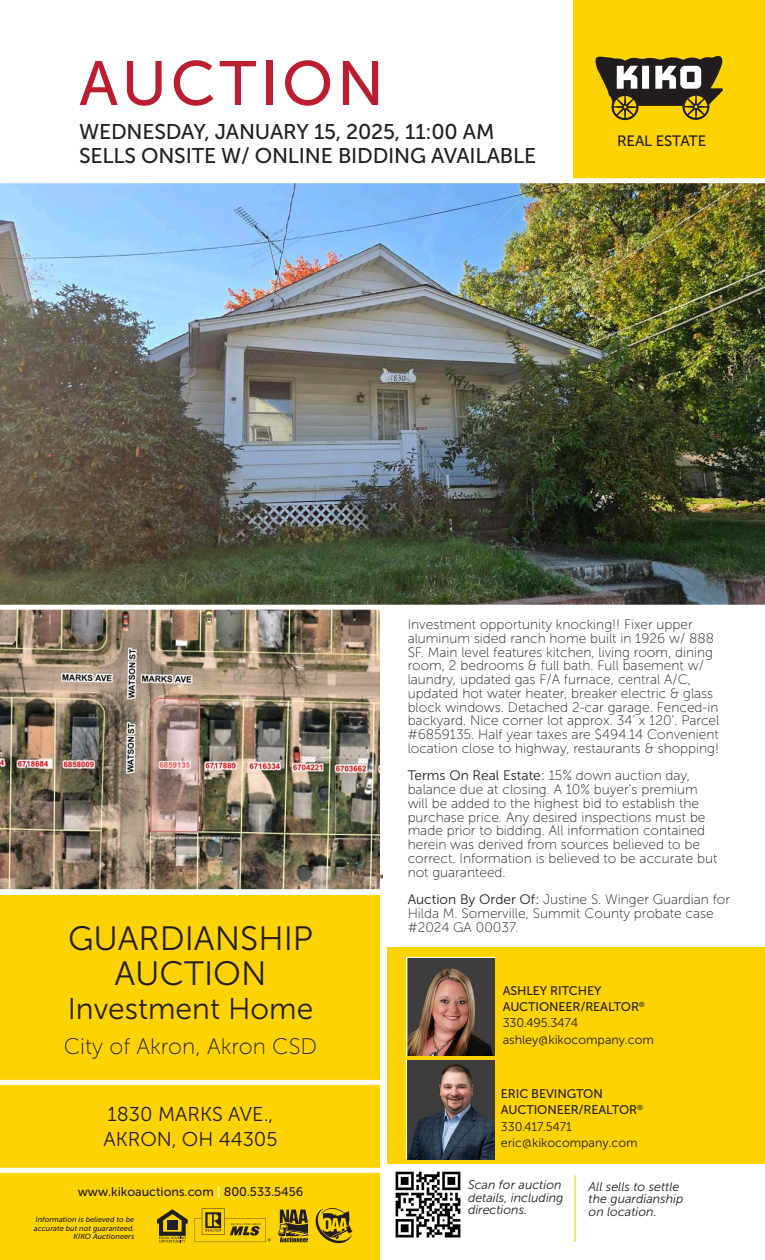
<style>
.page{position:relative;width:765px;height:1260px;background:#fff}
.page>*{position:absolute;margin:0;border:0;box-sizing:border-box;transform-origin:0 0}
.t1{font:62.38px "Museo Sans 500";letter-spacing:.06em;color:#bb1d31}
.t2{font:33.75px/35px "Museo Sans 300";color:#231f20;text-align:center}
.t3{font:30px "Museo Sans 300";color:#231f20}
.t4{font:22.5px "Museo Sans 100";color:#231f20}
.t5{font:21.25px "Museo Sans 500";letter-spacing:-.01em;color:#231f20}
.t6{font:20px "Museo Sans 300";color:#231f20}
.t7{font:15px "Museo Sans 500";letter-spacing:-.01em;color:#231f20}
.t8{font:13.75px/13.8px "Museo Sans 100";color:#231f20}
.t9{font:12.5px "Museo Sans 500";letter-spacing:-.01em;color:#231f20}
.t10{font:italic 12.5px/12.5px "Museo Sans 300";color:#231f20}
.t11{font:12.5px "Museo Sans 300";color:#231f20}
.t12{font:italic 7.5px/8.8px "Museo Sans 500";color:#231f20;text-align:right}
.s1{color:#fff}
.s2{font-family:"Museo Sans 300"}
</style>
<div class="page">
<div style="left:387px;top:948px;width:378px;height:216px;background:#fed304"></div>
<div style="left:406px;top:1060px;width:89px;height:98px;background:#3d3d3d"></div>
<svg style="left:406px;top:958px;width:2px;height:98px"></svg>
<img style="left:408px;top:1064px;width:87px;height:95px">
<img style="left:408px;top:958px;width:87px;height:98px">
<img style="left:0;top:610px;width:382px;height:279px">
<img style="left:0;top:183px;width:765px;height:422px">
<div style="left:380px;top:608px;width:5px;height:267px;background:#fff"></div>
<div style="left:574px;top:0;width:191px;height:180px;background:#fed304"></div>
<svg style="left:595px;top:56px;width:128px;height:64px"></svg>
<div style="left:0;top:178px;width:765px;height:5px;background:#fff"></div>
<div style="left:0;top:895px;width:384px;height:365px;background:#fed304"></div>
<img style="left:395px;top:1171px;width:66px;height:67px">
<hr style="left:574px;top:1175px;width:2px;height:67px;background:#fed304">
<div style="left:0;top:1168px;width:389px;height:5px;background:#fff"></div>
<div style="left:0;top:1080px;width:383px;height:5px;background:#fff"></div>
<svg style="left:278px;top:1210px;width:31px;height:32px"></svg>
<svg style="left:195px;top:1208px;width:76px;height:34px"></svg>
<svg style="left:157px;top:1209px;width:31px;height:34px"></svg>
<img style="left:316px;top:1208px;width:36px;height:36px">
<div style="left:380px;top:878px;width:5px;height:382px;background:#fff"></div>
<p class="t1" style="left:79px;top:49px;width:306px">AUCTION</p>
<p class="t5" style="left:79px;top:120px;width:417px">WEDNESDAY, JANUARY 15, 2025, 11:00 AM</p>
<p class="t5" style="left:79px;top:144px;width:459px">SELLS ONSITE W/ ONLINE BIDDING AVAILABLE</p>
<p class="t7" style="left:617px;top:133px;width:91px">REAL ESTATE</p>
<p class="t2" style="left:68px;top:921px;width:247px">GUARDIANSHIP<br>AUCTION</p>
<p class="t3" style="left:68px;top:992px;width:247px">Investment Home</p>
<p class="t4" style="left:64px;top:1034px;width:255px">City of Akron, Akron CSD</p>
<p class="t6" style="left:108px;top:1103px;width:167px">1830 MARKS AVE.,</p>
<p class="t6" style="left:103px;top:1128px;width:176px">AKRON, OH 44305</p>
<p class="t9" style="left:78px;top:1185px;width:227px">www.kikoauctions.com <span class="s1">|</span> 800.533.5456</p>
<p class="t12" style="left:34px;top:1215px;width:102px">Information is believed to be accurate but not guaranteed.<br>KIKO Auctioneers</p>
<p class="t8" style="left:408px;top:618px;width:313px">Investment opportunity knocking!! Fixer upper aluminum sided ranch home built in 1926 w/ 888<br>SF. Main level features kitchen, living room, dining room, 2 bedrooms &amp; full bath. Full basement w/ laundry, updated gas F/A furnace, central A/C, updated hot water heater, breaker electric &amp; glass block windows. Detached 2-car garage. Fenced-in backyard. Nice corner lot approx. 34’ x 120’. Parcel #6859135. Half year taxes are $494.14 Convenient location close to highway, restaurants &amp; shopping!</p>
<p class="t8" style="left:408px;top:769px;width:311px"><span class="s2">Terms On Real Estate:</span> 15% down auction day, balance due at closing. A 10% buyer’s premium will be added to the highest bid to establish the purchase price. Any desired inspections must be made prior to bidding. All information contained herein was derived from sources believed to be correct. Information is believed to be accurate but not guaranteed.</p>
<p class="t8" style="left:408px;top:893px;width:324px"><span class="s2">Auction By Order Of:</span> Justine S. Winger Guardian for<br>Hilda M. Somerville, Summit County probate case #2024 GA 00037.</p>
<p class="t9" style="left:503px;top:984px;width:100px">ASHLEY RITCHEY</p>
<p class="t9" style="left:503px;top:1000px;width:144px">AUCTIONEER/REALTOR<sup>®</sup></p>
<p class="t11" style="left:503px;top:1016px;width:77px">330.495.3474</p>
<p class="t11" style="left:503px;top:1033px;width:153px">ashley@kikocompany.com</p>
<p class="t9" style="left:501px;top:1087px;width:104px">ERIC BEVINGTON</p>
<p class="t9" style="left:501px;top:1103px;width:144px">AUCTIONEER/REALTOR<sup>®</sup></p>
<p class="t11" style="left:501px;top:1120px;width:73px">330.417.5471</p>
<p class="t11" style="left:501px;top:1136px;width:138px">eric@kikocompany.com</p>
<p class="t10" style="left:468px;top:1179px;width:97px">Scan for auction details, including directions.</p>
<p class="t10" style="left:589px;top:1180px;width:96px">All sells to settle the guardianship on location.</p>
</div>
